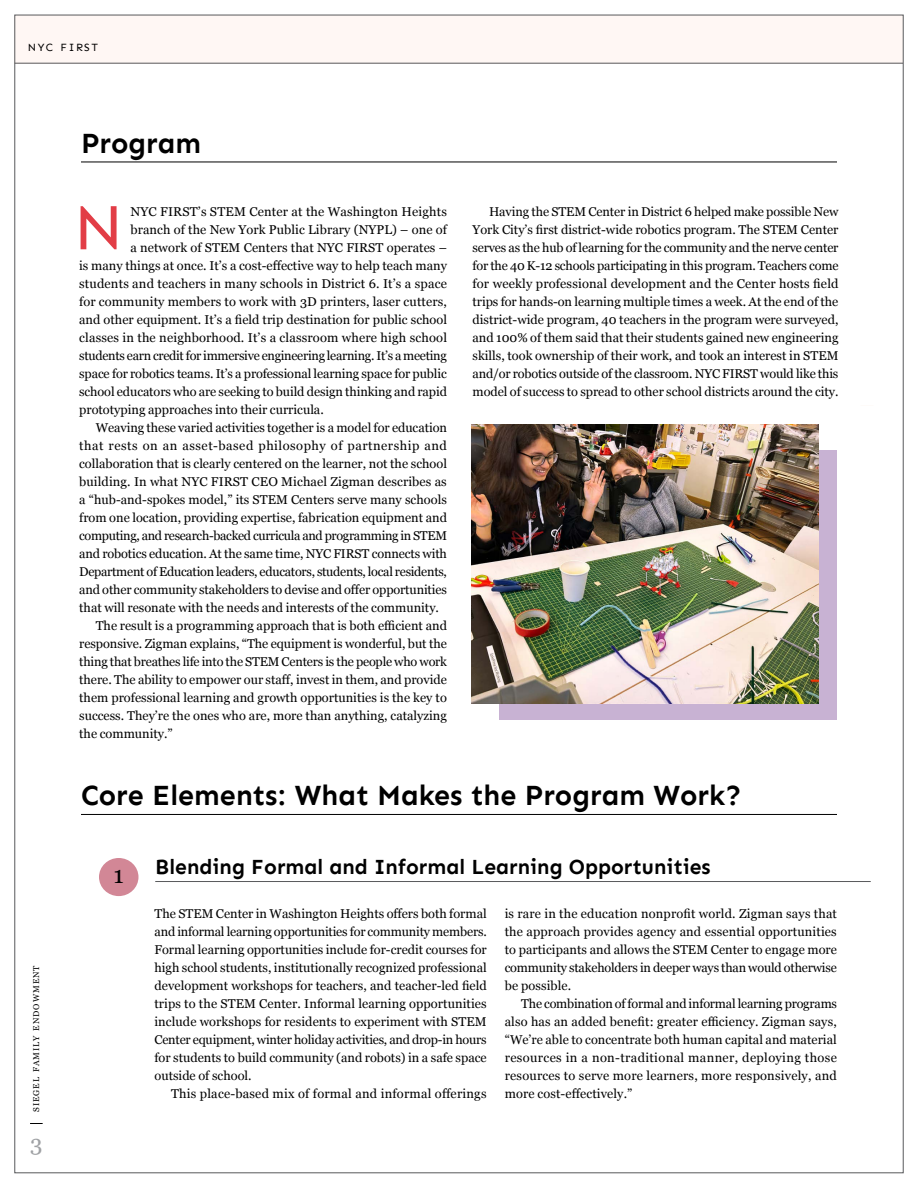
<style>
.page{position:relative;width:918px;height:1188px;background:#fff}
.page>*{position:absolute;margin:0;border:0;box-sizing:border-box;transform-origin:0 0}
.t1{font:65.85px "Sen";color:#e23d46}
.t2{font:700 28.5px "Sen";color:#000}
.t3{font:24px "Georgia";color:#000}
.t4{font:22.5px "Georgia";color:#9fa1a4}
.t5{font:700 21px "Sen";color:#000}
.t6{font:12.75px/18px "Georgia";color:#000;text-align:justify}
.t7{font:12.75px "Georgia";letter-spacing:-.02em;color:#000}
.t8{font:12.75px "Georgia";letter-spacing:-.025em;color:#000}
.t9{font:12.75px "Georgia";letter-spacing:.04em;color:#000}
.t10{font:10.95px "Sen";letter-spacing:.13em;color:#000}
.t11{font:8.4px "Georgia";letter-spacing:.115em;color:#000}
</style>
<div class="page">
<div style="left:15px;top:15px;width:888px;height:48px;background:#fff7f4"></div>
<svg style="left:30px;top:1123px;width:13px;height:1px"></svg>
<hr style="left:15px;top:63px;width:888px;height:1px;background:#58595b">
<hr style="left:81px;top:814px;width:756px;height:1px;background:#000">
<div style="left:99px;top:858px;width:39px;height:38px;background:#d28796;border-radius:50%"></div>
<hr style="left:155px;top:881px;width:716px;height:1px;background:#58595b">
<div style="left:500px;top:450px;width:337px;height:270px;background:#c8b2d3"></div>
<img style="left:471px;top:424px;width:348px;height:279px">
<hr style="left:81px;top:162px;width:756px;height:1px;background:#000">
<p class="t10" style="left:28px;top:41px;width:72px">NYC FIRST</p>
<h2 class="t2" style="left:81px;top:127px;width:122px">Program</h2>
<h1 class="t1" style="left:74px;top:189px;width:52px">N</h1>
<p class="t6" style="left:130px;top:202px;width:318px">NYC FIRST’s STEM Center at the Washington Heights</p>
<p class="t6" style="left:130px;top:220px;width:318px">branch of the New York Public Library (NYPL) – one of</p>
<p class="t6" style="left:130px;top:238px;width:318px">a network of STEM Centers that NYC FIRST operates –</p>
<p class="t6" style="left:79px;top:256px;width:369px">is many things at once. It’s a cost-effective way to help teach many</p>
<p class="t6" style="left:79px;top:274px;width:369px">students and teachers in many schools in District 6. It’s a space</p>
<p class="t6" style="left:79px;top:292px;width:369px">for community members to work with 3D printers, laser cutters,</p>
<p class="t6" style="left:79px;top:310px;width:369px">and other equipment. It’s a field trip destination for public school</p>
<p class="t6" style="left:79px;top:328px;width:369px">classes in the neighborhood. It’s a classroom where high school</p>
<p class="t7" style="left:79px;top:346px;width:369px">students earn credit for immersive engineering learning. It’s a meeting</p>
<p class="t6" style="left:79px;top:364px;width:369px">space for robotics teams. It’s a professional learning space for public</p>
<p class="t6" style="left:79px;top:382px;width:369px">school educators who are seeking to build design thinking and rapid</p>
<p class="t6" style="left:79px;top:400px;width:246px">prototyping approaches into their curricula.</p>
<p class="t6" style="left:96px;top:418px;width:353px">Weaving these varied activities together is a model for education</p>
<p class="t9" style="left:79px;top:436px;width:369px">that rests on an asset-based philosophy of partnership and</p>
<p class="t6" style="left:79px;top:454px;width:369px">collaboration that is clearly centered on the learner, not the school</p>
<p class="t6" style="left:79px;top:472px;width:369px">building. In what NYC FIRST CEO Michael Zigman describes as</p>
<p class="t6" style="left:79px;top:490px;width:369px">a “hub-and-spokes model,” its STEM Centers serve many schools</p>
<p class="t6" style="left:79px;top:508px;width:369px">from one location, providing expertise, fabrication equipment and</p>
<p class="t8" style="left:79px;top:526px;width:369px">computing, and research-backed curricula and programming in STEM</p>
<p class="t6" style="left:79px;top:544px;width:369px">and robotics education. At the same time, NYC FIRST connects with</p>
<p class="t7" style="left:79px;top:562px;width:369px">Department of Education leaders, educators, students, local residents,</p>
<p class="t6" style="left:79px;top:580px;width:369px">and other community stakeholders to devise and offer opportunities</p>
<p class="t6" style="left:79px;top:598px;width:361px">that will resonate with the needs and interests of the community.</p>
<p class="t6" style="left:96px;top:616px;width:353px">The result is a programming approach that is both efficient and</p>
<p class="t6" style="left:79px;top:634px;width:369px">responsive. Zigman explains, “The equipment is wonderful, but the</p>
<p class="t6" style="left:79px;top:652px;width:369px">thing that breathes life into the STEM Centers is the people who work</p>
<p class="t6" style="left:79px;top:670px;width:369px">there. The ability to empower our staff, invest in them, and provide</p>
<p class="t6" style="left:79px;top:688px;width:369px">them professional learning and growth opportunities is the key to</p>
<p class="t6" style="left:79px;top:706px;width:369px">success. They’re the ones who are, more than anything, catalyzing</p>
<p class="t6" style="left:79px;top:724px;width:95px">the community.”</p>
<p class="t6" style="left:472px;top:202px;width:368px;text-indent:16px">Having the STEM Center in District 6 helped make possible New York City’s first district-wide robotics program. The STEM Center serves as the hub of learning for the community and the nerve center for the 40 K-12 schools participating in this program. Teachers come for weekly professional development and the Center hosts field trips for hands-on learning multiple times a week. At the end of the district-wide program, 40 teachers in the program were surveyed, and 100% of them said that their students gained new engineering skills, took ownership of their work, and took an interest in STEM and/or robotics outside of the classroom. NYC FIRST would like this model of success to spread to other school districts around the city.</p>
<h2 class="t2" style="left:81px;top:779px;width:662px">Core Elements: What Makes the Program Work?</h2>
<p class="t11" style="left:30px;top:1112px;width:148px;rotate:-90deg">siegel family endowment</p>
<h3 class="t4" style="left:30px;top:1127px;width:14px">3</h3>
<h3 class="t3" style="left:114px;top:857px;width:12px">1</h3>
<h3 class="t5" style="left:155px;top:855px;width:557px">Blending Formal and Informal Learning Opportunities</h3>
<p class="t6" style="left:154px;top:904px;width:334px">The STEM Center in Washington Heights offers both formal and informal learning opportunities for community members.<br>Formal learning opportunities include for-credit courses for high school students, institutionally recognized professional development workshops for teachers, and teacher-led field trips to the STEM Center. Informal learning opportunities include workshops for residents to experiment with STEM Center equipment, winter holiday activities, and drop-in hours for students to build community (and robots) in a safe space outside of school.</p>
<p class="t6" style="left:171px;top:1084px;width:317px">This place-based mix of formal and informal offerings</p>
<p class="t6" style="left:505px;top:904px;width:334px">is rare in the education nonprofit world. Zigman says that the approach provides agency and essential opportunities to participants and allows the STEM Center to engage more community stakeholders in deeper ways than would otherwise be possible.</p>
<p class="t6" style="left:505px;top:994px;width:334px;text-indent:16px">The combination of formal and informal learning programs also has an added benefit: greater efficiency. Zigman says, “We’re able to concentrate both human capital and material resources in a non-traditional manner, deploying those resources to serve more learners, more responsively, and more cost-effectively.”</p>
</div>
